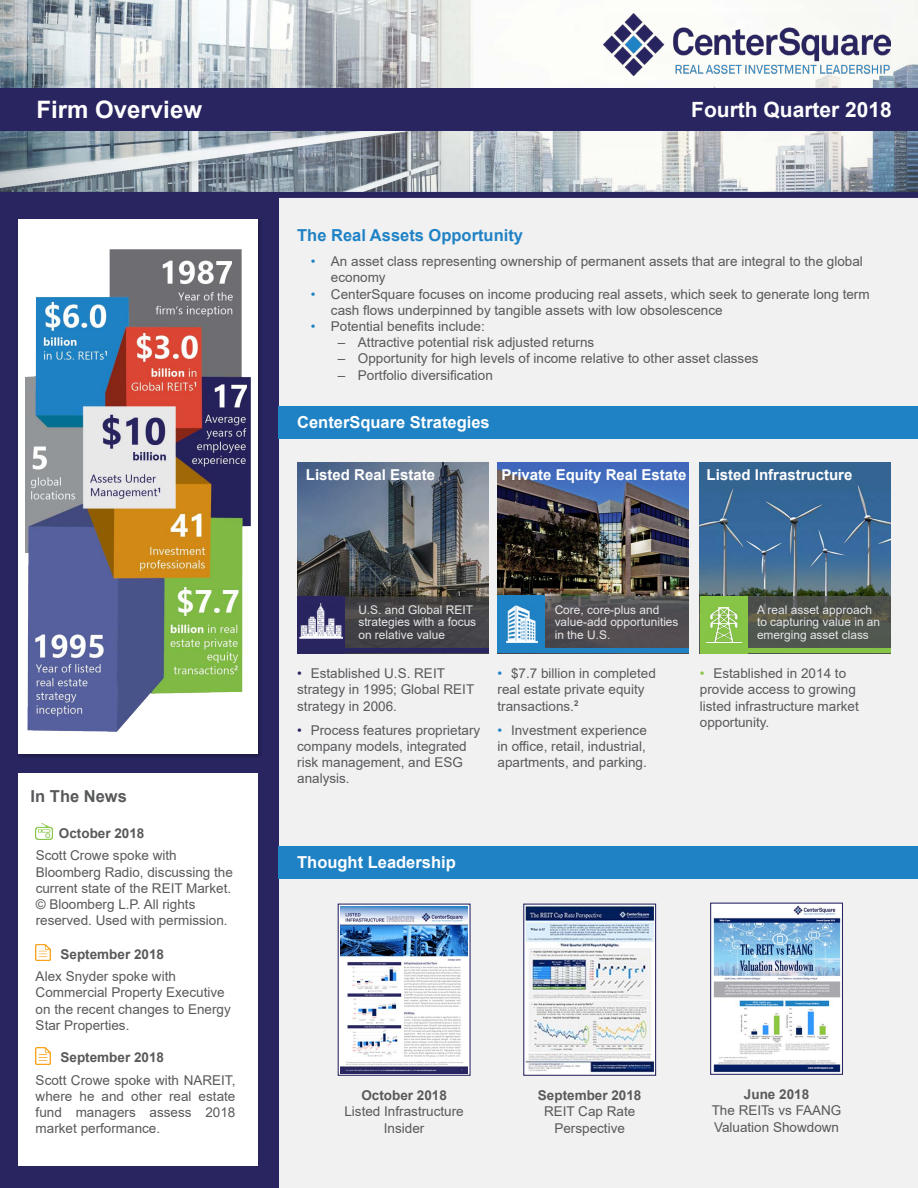
<style>
.page{position:relative;width:918px;height:1188px;background:#fff}
.page>*{position:absolute;margin:0;border:0;box-sizing:border-box;transform-origin:0 0}
.t1{font:700 24px "Arial";color:#fff}
.t2{font:700 21px "Arial";color:#fff}
.t3{font:700 16.5px "Arial";color:#fff}
.t4{font:700 16.5px "Arial";color:#1f82c5}
.t5{font:700 16.5px "Arial";color:#58595b}
.t6{font:700 15px "Arial";color:#fff}
.t7{font:13.5px/16.2px "Arial";color:#58595b}
.t8{font:700 13.5px "Arial";color:#58595b}
.t9{font:11.85px/12.8px "Arial";color:#e6e7e8}
.t10{font:7.05px "Myriad Pro";color:#fff}
.s1{color:#1f82c5}
.s2{color:#282560}
.s3{color:#87c546}
</style>
<div class="page">
<div style="left:279px;top:197px;width:639px;height:991px;background:#f1f1f2"></div>
<img style="left:712px;top:905px;width:129px;height:168px">
<div style="left:710px;top:903px;width:133px;height:172px;border:1px solid #282560"></div>
<img style="left:340px;top:907px;width:128px;height:166px">
<div style="left:338px;top:904px;width:133px;height:172px;border:1px solid #282560"></div>
<svg style="left:0;top:0;width:918px;height:198px"></svg>
<img style="left:603px;top:14px;width:288px;height:61px">
<div style="left:0;top:197px;width:279px;height:991px;background:#282560"></div>
<div style="left:19px;top:773px;width:239px;height:393px;background:#fff"></div>
<img style="left:36px;top:823px;width:16px;height:17px">
<div style="left:0;top:88px;width:918px;height:42px;background:#282560"></div>
<div style="left:279px;top:406px;width:639px;height:33px;background:#1f82c5"></div>
<img style="left:36px;top:944px;width:14px;height:17px">
<div style="left:279px;top:846px;width:639px;height:33px;background:#1f82c5"></div>
<img style="left:297px;top:462px;width:191px;height:187px">
<hr style="left:345px;top:649px;width:143px;height:4px;background:#282560">
<div style="left:297px;top:596px;width:48px;height:57px;background:#282560"></div>
<img style="left:300px;top:604px;width:42px;height:35px">
<img style="left:498px;top:462px;width:191px;height:134px">
<svg style="left:545px;top:596px;width:144px;height:53px;background:#515054"></svg>
<div style="left:498px;top:596px;width:47px;height:57px;background:#1f82c5"></div>
<hr style="left:545px;top:649px;width:144px;height:4px;background:#1f82c5">
<img style="left:507px;top:606px;width:30px;height:36px">
<img style="left:700px;top:462px;width:191px;height:134px">
<svg style="left:748px;top:596px;width:143px;height:53px;background:#50564c"></svg>
<hr style="left:748px;top:649px;width:143px;height:4px;background:#87c546">
<div style="left:700px;top:596px;width:48px;height:57px;background:#87c546"></div>
<img style="left:707px;top:607px;width:34px;height:35px">
<div style="left:18px;top:218px;width:245px;height:541px;background:#222053"></div>
<div style="left:19px;top:219px;width:239px;height:535px;background:#fff"></div>
<img style="left:26px;top:249px;width:225px;height:482px">
<img style="left:36px;top:1048px;width:14px;height:16px">
<img style="left:525px;top:906px;width:129px;height:168px">
<div style="left:523px;top:904px;width:133px;height:172px;border:1px solid #282560"></div>
<h1 class="t1" style="left:37px;top:93px;width:167px">Firm Overview</h1>
<h2 class="t2" style="left:691px;top:95px;width:202px">Fourth Quarter 2018</h2>
<p class="t4" style="left:297px;top:223px;width:227px">The Real Assets Opportunity</p>
<p class="t7" style="left:331px;top:253px;width:534px;text-indent:-20px"><span class="s1">•</span> An asset class representing ownership of permanent assets that are integral to the global economy</p>
<p class="t7" style="left:331px;top:286px;width:540px;text-indent:-20px"><span class="s1">•</span> CenterSquare focuses on income producing real assets, which seek to generate long term cash flows underpinned by tangible assets with low obsolescence</p>
<p class="t7" style="left:311px;top:318px;width:176px"><span class="s1">•</span> Potential benefits include:</p>
<p class="t7" style="left:338px;top:334px;width:258px">– Attractive potential risk adjusted returns</p>
<p class="t7" style="left:338px;top:351px;width:422px">– Opportunity for high levels of income relative to other asset classes</p>
<p class="t7" style="left:338px;top:367px;width:157px">– Portfolio diversification</p>
<p class="t5" style="left:31px;top:785px;width:98px">In The News</p>
<p class="t8" style="left:59px;top:824px;width:87px">October 2018</p>
<p class="t7" style="left:36px;top:847px;width:199px">Scott Crowe spoke with<br>Bloomberg Radio, discussing the current state of the REIT Market. © Bloomberg L.P. All rights reserved. Used with permission.</p>
<p class="t8" style="left:61px;top:944px;width:105px">September 2018</p>
<p class="t7" style="left:36px;top:968px;width:197px">Alex Snyder spoke with<br>Commercial Property Executive on the recent changes to Energy<br>Star Properties.</p>
<p class="t8" style="left:61px;top:1048px;width:105px">September 2018</p>
<p class="t7" style="left:36px;top:1072px;width:201px;text-align:justify">Scott Crowe spoke with NAREIT, where he and other real estate fund managers assess 2018 market performance.</p>
<p class="t3" style="left:297px;top:411px;width:194px">CenterSquare Strategies</p>
<p class="t6" style="left:306px;top:465px;width:131px">Listed Real Estate</p>
<p class="t6" style="left:502px;top:465px;width:187px">Private Equity Real Estate</p>
<p class="t6" style="left:707px;top:465px;width:147px">Listed Infrastructure</p>
<p class="t10" style="left:457px;top:589px;width:5px">1</p>
<p class="t9" style="left:358px;top:603px;width:119px">U.S. and Global REIT strategies with a focus on relative value</p>
<p class="t7" style="left:297px;top:665px;width:179px"><span class="s2">•</span> Established U.S. REIT strategy in 1995; Global REIT strategy in 2006.</p>
<p class="t7" style="left:297px;top:722px;width:185px"><span class="s2">•</span> Process features proprietary company models, integrated risk management, and ESG analysis.</p>
<p class="t9" style="left:555px;top:603px;width:125px">Core, core-plus and value-add opportunities in the U.S.</p>
<p class="t7" style="left:498px;top:665px;width:160px"><span class="s1">•</span> $7.7 billion in completed real estate private equity transactions.<sup>2</sup></p>
<p class="t7" style="left:498px;top:722px;width:151px;text-align:justify"><span class="s1">•</span> Investment experience in office, retail, industrial, apartments, and parking.</p>
<p class="t9" style="left:757px;top:603px;width:125px">A real asset approach to capturing value in an emerging asset class</p>
<p class="t7" style="left:700px;top:665px;width:161px"><span class="s3">•</span> Established in 2014 to provide access to growing listed infrastructure market opportunity.</p>
<p class="t3" style="left:297px;top:850px;width:160px">Thought Leadership</p>
<p class="t8" style="left:361px;top:1086px;width:87px">October 2018</p>
<p class="t7" style="left:344px;top:1103px;width:121px;text-align:center">Listed Infrastructure<br>Insider</p>
<p class="t8" style="left:538px;top:1086px;width:105px">September 2018</p>
<p class="t7" style="left:544px;top:1103px;width:93px;text-align:center">REIT Cap Rate<br>Perspective</p>
<p class="t8" style="left:744px;top:1085px;width:67px">June 2018</p>
<p class="t7" style="left:712px;top:1102px;width:131px">The REITs vs FAANG<br>Valuation Showdown</p>
</div>
